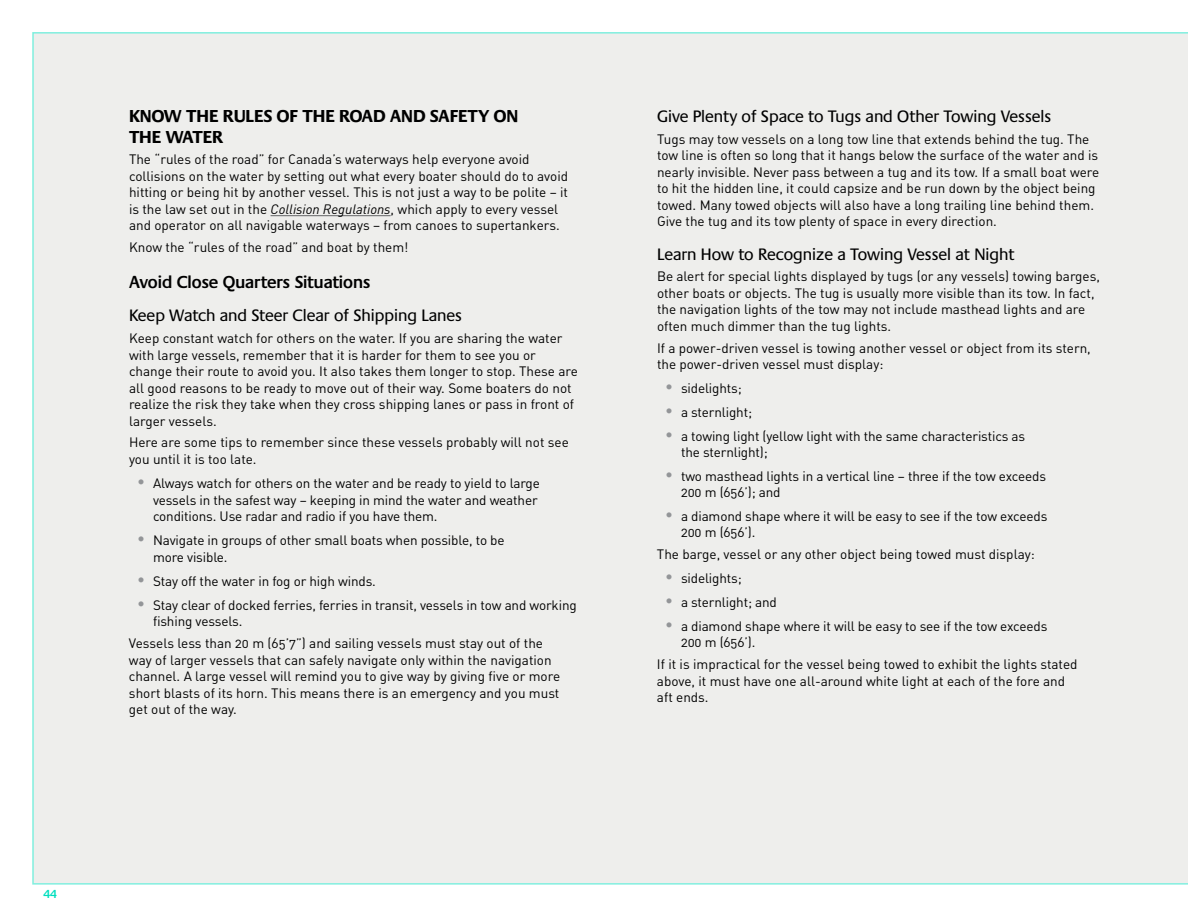
<style>
.page{position:relative;width:1188px;height:918px;background:#fff}
.page>*{position:absolute;margin:0;border:0;box-sizing:border-box;transform-origin:0 0}
.t1{font:700 18px/20.2px "Praxis";color:#000}
.t2{font:600 18px "Praxis";color:#000}
.t3{font:17.25px "Praxis";color:#000}
.Paragraphe{font:13.5px/16.5px "DIN Regular Alternate";color:#000}
.t4{font:600 12px "Praxis";color:#00dfbe}
.s1{font-family:"DIN";font-style:italic}
.s2{font-family:"Praxis";font-weight:600;font-size:18px;color:#939598}
</style>
<div class="page">
<div style="left:32px;top:32px;width:1156px;height:853px;background:#eeeeec"></div>
<hr style="left:271px;top:215px;width:120px;height:1px;background:#636466">
<p class="t4" style="left:44px;top:887px;width:15px">44</p>
<h3 class="t1" style="left:129px;top:106px;width:391px">KNOW THE RULES OF THE ROAD AND SAFETY ON<br>THE WATER</h3>
<p class="Paragraphe" style="left:129px;top:151px;width:441px">The “rules of the road” for Canada’s waterways help everyone avoid collisions on the water by setting out what every boater should do to avoid hitting or being hit by another vessel. This is not just a way to be polite – it is the law set out in the <span class="s1">Collision Regulations</span>, which apply to every vessel and operator on all navigable waterways – from canoes to supertankers.</p>
<p class="Paragraphe" style="left:129px;top:239px;width:281px">Know the “rules of the road” and boat by them!</p>
<h4 class="t2" style="left:129px;top:272px;width:243px">Avoid Close Quarters Situations</h4>
<h5 class="t3" style="left:129px;top:306px;width:335px">Keep Watch and Steer Clear of Shipping Lanes</h5>
<p class="Paragraphe" style="left:129px;top:330px;width:451px">Keep constant watch for others on the water. If you are sharing the water with large vessels, remember that it is harder for them to see you or change their route to avoid you. It also takes them longer to stop. These are all good reasons to be ready to move out of their way. Some boaters do not realize the risk they take when they cross shipping lanes or pass in front of larger vessels.</p>
<p class="Paragraphe" style="left:129px;top:434px;width:441px">Here are some tips to remember since these vessels probably will not see you until it is too late.</p>
<p class="Paragraphe" style="left:153px;top:475px;width:389px;text-indent:-18px"><span class="s2">•</span> Always watch for others on the water and be ready to yield to large vessels in the safest way – keeping in mind the water and weather conditions. Use radar and radio if you have them.</p>
<p class="Paragraphe" style="left:153px;top:532px;width:353px;text-indent:-18px"><span class="s2">•</span> Navigate in groups of other small boats when possible, to be more visible.</p>
<p class="Paragraphe" style="left:135px;top:572px;width:242px"><span class="s2">•</span> Stay off the water in fog or high winds.</p>
<p class="Paragraphe" style="left:153px;top:596px;width:425px;text-indent:-18px"><span class="s2">•</span> Stay clear of docked ferries, ferries in transit, vessels in tow and working fishing vessels.</p>
<p class="Paragraphe" style="left:129px;top:635px;width:433px">Vessels less than 20 m (65’7”) and sailing vessels must stay out of the way of larger vessels that can safely navigate only within the navigation channel. A large vessel will remind you to give way by giving five or more short blasts of its horn. This means there is an emergency and you must get out of the way.</p>
<h5 class="t3" style="left:657px;top:107px;width:396px">Give Plenty of Space to Tugs and Other Towing Vessels</h5>
<p class="Paragraphe" style="left:657px;top:130px;width:444px">Tugs may tow vessels on a long tow line that extends behind the tug. The tow line is often so long that it hangs below the surface of the water and is nearly invisible. Never pass between a tug and its tow. If a small boat were to hit the hidden line, it could capsize and be run down by the object being towed. Many towed objects will also have a long trailing line behind them.<br>Give the tug and its tow plenty of space in every direction.</p>
<h5 class="t3" style="left:657px;top:245px;width:359px">Learn How to Recognize a Towing Vessel at Night</h5>
<p class="Paragraphe" style="left:657px;top:268px;width:445px">Be alert for special lights displayed by tugs (or any vessels) towing barges, other boats or objects. The tug is usually more visible than its tow. In fact, the navigation lights of the tow may not include masthead lights and are often much dimmer than the tug lights.</p>
<p class="Paragraphe" style="left:657px;top:339px;width:435px">If a power-driven vessel is towing another vessel or object from its stern, the power-driven vessel must display:</p>
<p class="Paragraphe" style="left:663px;top:380px;width:80px"><span class="s2">•</span> sidelights;</p>
<p class="Paragraphe" style="left:663px;top:403px;width:91px"><span class="s2">•</span> a sternlight;</p>
<p class="Paragraphe" style="left:681px;top:427px;width:346px;text-indent:-18px"><span class="s2">•</span> a towing light (yellow light with the same characteristics as the sternlight);</p>
<p class="Paragraphe" style="left:681px;top:467px;width:367px;text-indent:-18px"><span class="s2">•</span> two masthead lights in a vertical line – three if the tow exceeds<br>200 m (656’); and</p>
<p class="Paragraphe" style="left:681px;top:507px;width:368px;text-indent:-18px"><span class="s2">•</span> a diamond shape where it will be easy to see if the tow exceeds<br>200 m (656’).</p>
<p class="Paragraphe" style="left:657px;top:545px;width:379px">The barge, vessel or any other object being towed must display:</p>
<p class="Paragraphe" style="left:663px;top:569px;width:80px"><span class="s2">•</span> sidelights;</p>
<p class="Paragraphe" style="left:663px;top:593px;width:115px"><span class="s2">•</span> a sternlight; and</p>
<p class="Paragraphe" style="left:681px;top:617px;width:368px;text-indent:-18px"><span class="s2">•</span> a diamond shape where it will be easy to see if the tow exceeds<br>200 m (656’).</p>
<p class="Paragraphe" style="left:657px;top:656px;width:422px">If it is impractical for the vessel being towed to exhibit the lights stated above, it must have one all-around white light at each of the fore and aft ends.</p>
</div>
